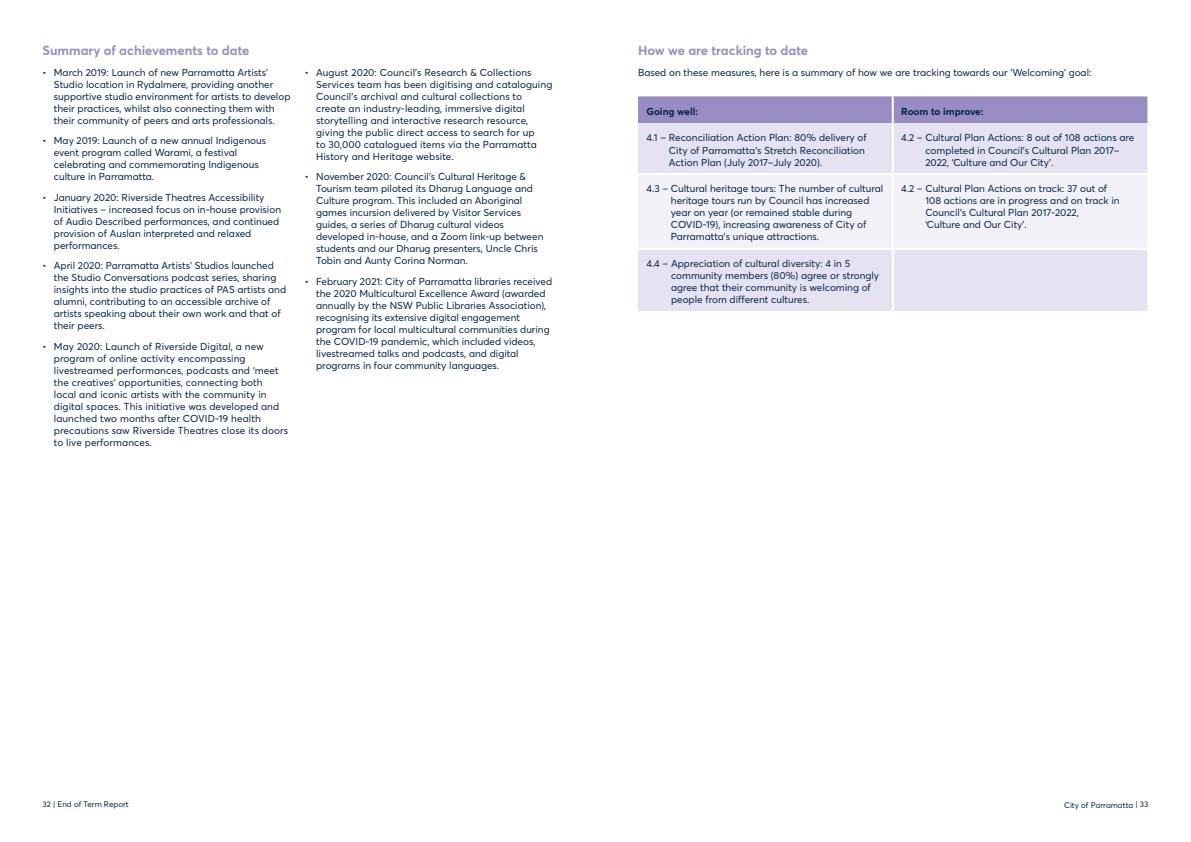
<style>
.page{position:relative;width:1191px;height:842px;background:#fff}
.page>*{position:absolute;margin:0;border:0;box-sizing:border-box;transform-origin:0 0}
.t1{font:700 13px "Parramatta";color:#998cc3}
.t2{font:10px/12px "Parramatta";color:#002349}
.t3{font:700 10px "Parramatta";color:#002349}
.t4{font:8px "Parramatta";color:#002349}
</style>
<div class="page">
<div style="left:638px;top:96px;width:509px;height:27px;background:#998cc3"></div>
<div style="left:638px;top:123px;width:509px;height:188px;background:#e5e3f1"></div>
<div style="left:638px;top:175px;width:509px;height:73px;background:#f2f1f8"></div>
<hr style="left:638px;top:173px;width:254px;height:2px;background:#fff">
<hr style="left:892px;top:173px;width:255px;height:2px;background:#fff">
<hr style="left:638px;top:248px;width:254px;height:2px;background:#fff">
<hr style="left:892px;top:248px;width:255px;height:2px;background:#fff">
<hr style="left:891px;top:96px;width:2px;height:27px;background:#fff">
<hr style="left:891px;top:123px;width:2px;height:50px;background:#fff">
<hr style="left:891px;top:175px;width:2px;height:73px;background:#fff">
<hr style="left:891px;top:250px;width:2px;height:61px;background:#fff">
<h1 class="t1" style="left:43px;top:41px;width:208px">Summary of achievements to date</h1>
<p class="t2" style="left:54px;top:66px;width:238px;text-indent:-11px">• March 2019: Launch of new Parramatta Artists’ Studio location in Rydalmere, providing another supportive studio environment for artists to develop their practices, whilst also connecting them with their community of peers and arts professionals.</p>
<p class="t2" style="left:54px;top:134px;width:214px;text-indent:-11px">• May 2019: Launch of a new annual Indigenous event program called Warami, a festival celebrating and commemorating Indigenous culture in Parramatta.</p>
<p class="t2" style="left:54px;top:191px;width:229px;text-indent:-11px">• January 2020: Riverside Theatres Accessibility Initiatives – increased focus on in-house provision of Audio Described performances, and continued provision of Auslan interpreted and relaxed performances.</p>
<p class="t2" style="left:54px;top:259px;width:234px;text-indent:-11px">• April 2020: Parramatta Artists’ Studios launched the Studio Conversations podcast series, sharing insights into the studio practices of PAS artists and alumni, contributing to an accessible archive of artists speaking about their own work and that of their peers.</p>
<p class="t2" style="left:54px;top:340px;width:236px;text-indent:-11px">• May 2020: Launch of Riverside Digital, a new program of online activity encompassing livestreamed performances, podcasts and ‘meet the creatives’ opportunities, connecting both<br>local and iconic artists with the community in digital spaces. This initiative was developed and launched two months after COVID-19 health precautions saw Riverside Theatres close its doors to live performances.</p>
<p class="t2" style="left:316px;top:66px;width:238px;text-indent:-11px">• August 2020: Council’s Research &amp; Collections Services team has been digitising and cataloguing Council’s archival and cultural collections to create an industry-leading, immersive digital storytelling and interactive research resource, giving the public direct access to search for up<br>to 30,000 catalogued items via the Parramatta History and Heritage website.</p>
<p class="t2" style="left:316px;top:170px;width:229px;text-indent:-11px">• November 2020: Council’s Cultural Heritage &amp; Tourism team piloted its Dharug Language and Culture program. This included an Aboriginal games incursion delivered by Visitor Services guides, a series of Dharug cultural videos developed in-house, and a Zoom link-up between students and our Dharug presenters, Uncle Chris Tobin and Aunty Corina Norman.</p>
<p class="t2" style="left:316px;top:275px;width:237px;text-indent:-11px">• February 2021: City of Parramatta libraries received the 2020 Multicultural Excellence Award (awarded annually by the NSW Public Libraries Association), recognising its extensive digital engagement program for local multicultural communities during the COVID-19 pandemic, which included videos, livestreamed talks and podcasts, and digital programs in four community languages.</p>
<h1 class="t1" style="left:638px;top:41px;width:172px">How we are tracking to date</h1>
<p class="t2" style="left:638px;top:66px;width:455px">Based on these measures, here is a summary of how we are tracking towards our ‘Welcoming’ goal:</p>
<p class="t3" style="left:646px;top:104px;width:53px">Going well:</p>
<p class="t3" style="left:901px;top:104px;width:84px">Room to improve:</p>
<p class="t2" style="left:669px;top:132px;width:199px;text-indent:-22px">4.1 – Reconciliation Action Plan: 80% delivery of<br>City of Parramatta’s Stretch Reconciliation<br>Action Plan (July 2017–July 2020).</p>
<p class="t2" style="left:925px;top:132px;width:210px;text-indent:-24px">4.2 – Cultural Plan Actions: 8 out of 108 actions are completed in Council’s Cultural Plan 2017–<br>2022, ‘Culture and Our City’.</p>
<p class="t2" style="left:671px;top:182px;width:214px;text-indent:-24px">4.3 – Cultural heritage tours: The number of cultural heritage tours run by Council has increased year on year (or remained stable during COVID-19), increasing awareness of City of Parramatta’s unique attractions.</p>
<p class="t2" style="left:925px;top:182px;width:196px;text-indent:-24px">4.2 – Cultural Plan Actions on track: 37 out of 108 actions are in progress and on track in Council’s Cultural Plan 2017-2022,<br>‘Culture and Our City’.</p>
<p class="t2" style="left:671px;top:257px;width:209px;text-indent:-24px">4.4 – Appreciation of cultural diversity: 4 in 5 community members (80%) agree or strongly agree that their community is welcoming of people from different cultures.</p>
<p class="t4" style="left:43px;top:799px;width:88px">32 | End of Term Report</p>
<p class="t4" style="left:1064px;top:800px;width:86px">City of Parramatta | 33</p>
</div>
